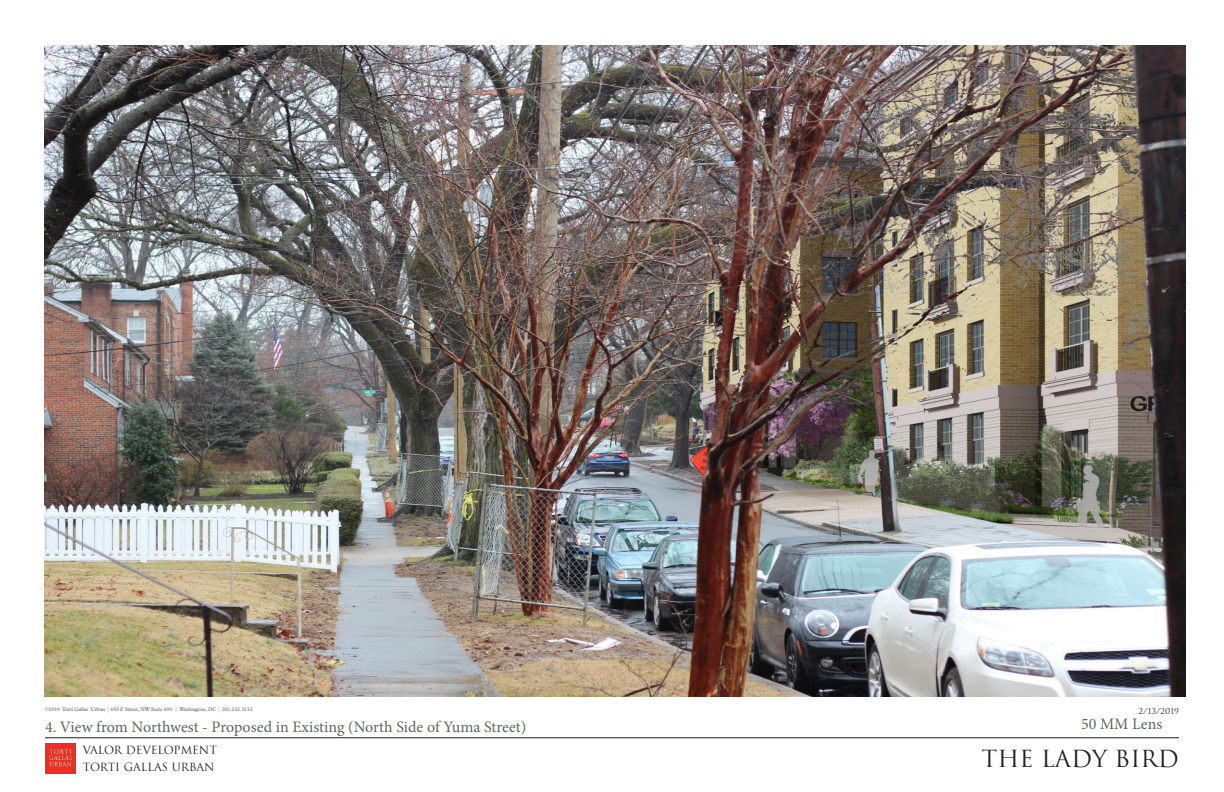
<style>
.page{position:relative;width:1224px;height:792px;background:#fff}
.page>*{position:absolute;margin:0;border:0;box-sizing:border-box;transform-origin:0 0}
.t1{font:23px "Trajan";color:#231f20}
.Subtitle{font:16px "Minion Pro";color:#5d6758}
.Fake_Subtitle{font:16px "Minion Pro";color:#5d6758}
.t2{font:11px/17px "Trajan";color:#231f20}
.t3{font:8px "Trajan";color:#231f20}
.t4{font:5.2px "Plantin MT Std";letter-spacing:-.02em;color:#57585a}
</style>
<div class="page">
<hr style="left:45px;top:738px;width:1134px;height:1px;background:#231f20">
<div style="left:45px;top:743px;width:31px;height:30px;background:#ee2e22"></div>
<svg style="left:49px;top:749px;width:23px;height:17px"></svg>
<img style="left:45px;top:45px;width:1140px;height:651px">
<p class="t4" style="left:45px;top:706px;width:209px">©2019 Torti Gallas Urban | 650 F Street, NW Suite 690 | Washington, DC | 202.232.3132</p>
<p class="Subtitle" style="left:45px;top:716px;width:483px">4. View from Northwest - Proposed in Existing (North Side of Yuma Street)</p>
<p class="Fake_Subtitle" style="left:1081px;top:714px;width:83px">50 MM Lens</p>
<h3 class="t3" style="left:1139px;top:706px;width:42px">2/13/2019</h3>
<h1 class="t1" style="left:982px;top:744px;width:199px">THE LADY BIRD</h1>
<h3 class="t2" style="left:83px;top:741px;width:136px">VALOR DEVELOPMENT<br>TORTI GALLAS URBAN</h3>
</div>
